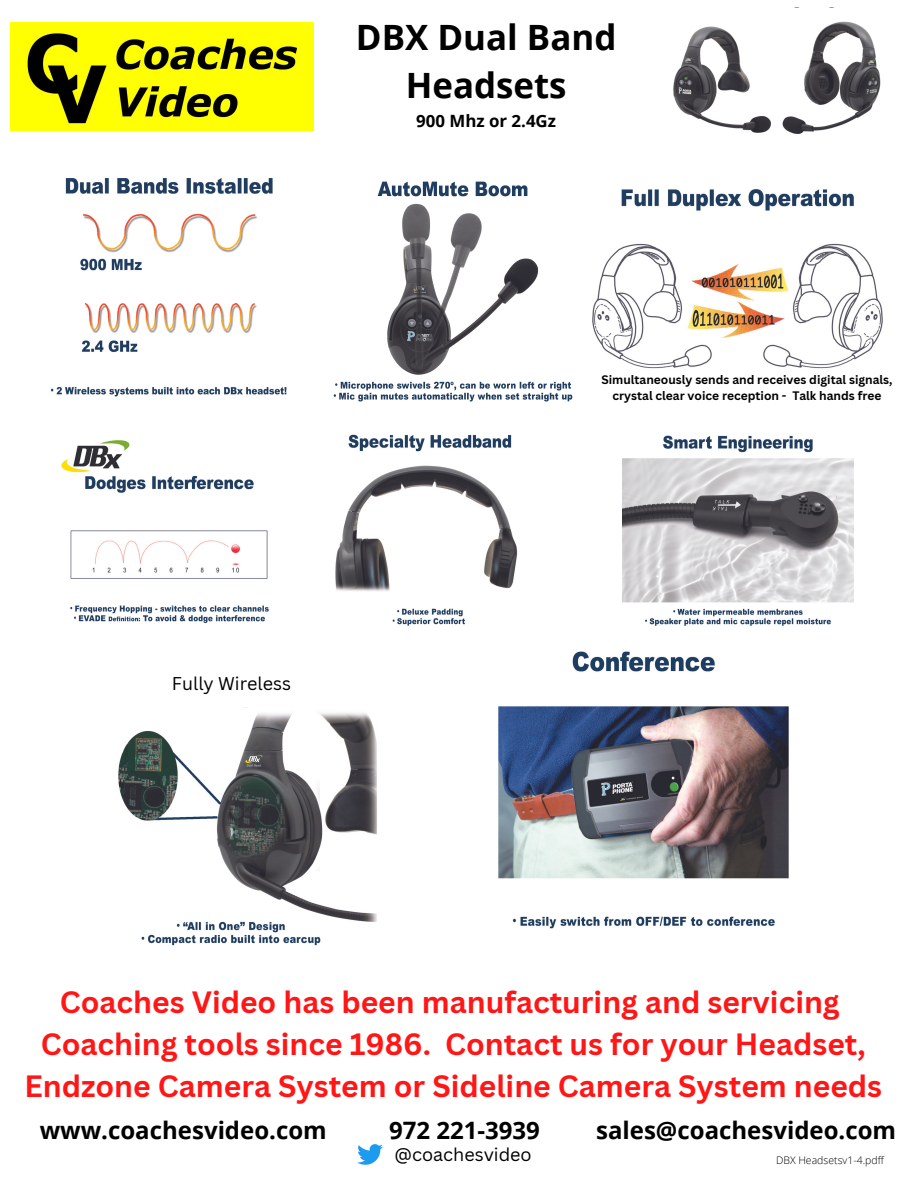
<style>
.page{position:relative;width:918px;height:1188px;background:#fff}
.page>*{position:absolute;margin:0;border:0;box-sizing:border-box;transform-origin:0 0}
.t1{font:700 34.95px/48.3px "Open Sans";color:#000;text-align:center}
.t2{font:700 30px/41.7px "Canva Sans";color:#ff1616;text-align:center}
.t3{font:700 24px "Open Sans";color:#000}
.t4{font:18px "Canva Sans";color:#000}
.t5{font:700 16.95px "Open Sans";color:#000}
.t6{font:700 12px/16px "Canva Sans";color:#000;text-align:center}
.t7{font:300 10.5px "Open Sans";color:#000}
</style>
<div class="page">
<img style="left:11px;top:22px;width:302px;height:108px">
<img style="left:673px;top:7px;width:208px;height:127px">
<img style="left:357px;top:1145px;width:25px;height:20px">
<img style="left:50px;top:178px;width:237px;height:219px">
<img style="left:333px;top:181px;width:240px;height:221px">
<img style="left:592px;top:189px;width:291px;height:180px">
<img style="left:61px;top:440px;width:208px;height:183px">
<img style="left:335px;top:434px;width:183px;height:192px">
<img style="left:622px;top:435px;width:232px;height:191px">
<img style="left:118px;top:707px;width:259px;height:239px">
<img style="left:498px;top:651px;width:291px;height:278px">
<p class="t1" style="left:356px;top:12px;width:262px">DBX Dual Band<br>Headsets</p>
<p class="t5" style="left:416px;top:109px;width:141px">900 Mhz or 2.4Gz</p>
<p class="t4" style="left:172px;top:671px;width:121px">Fully Wireless</p>
<p class="t6" style="left:601px;top:372px;width:293px">Simultaneously sends and receives digital signals, crystal clear voice reception - Talk hands free</p>
<p class="t2" style="left:24px;top:981px;width:859px">Coaches Video has been manufacturing and servicing<br>Coaching tools since 1986. Contact us for your Headset,<br>Endzone Camera System or Sideline Camera System needs</p>
<p class="t3" style="left:40px;top:1114px;width:289px">www.coachesvideo.com</p>
<p class="t3" style="left:389px;top:1114px;width:152px">972 221-3939</p>
<p class="t3" style="left:596px;top:1114px;width:302px">sales@coachesvideo.com</p>
<p class="t7" style="left:776px;top:1152px;width:109px">DBX Headsetsv1-4.pdff</p>
<p class="t4" style="left:395px;top:1142px;width:139px">@coachesvideo</p>
</div>
